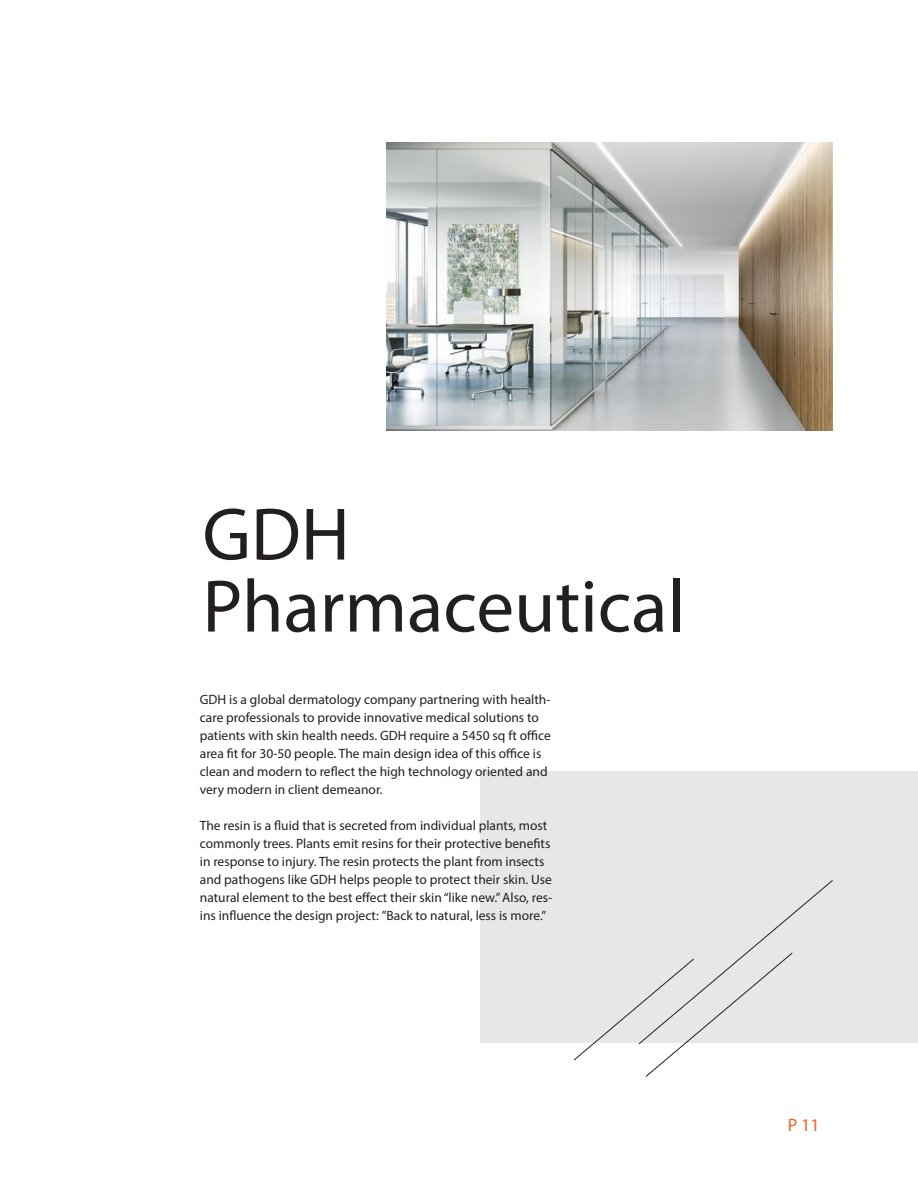
<style>
.page{position:relative;width:918px;height:1188px;background:#fff}
.page>*{position:absolute;margin:0;border:0;box-sizing:border-box;transform-origin:0 0}
.t1{font:75px "Myriad Pro";color:#231f20}
.t2{font:18px "Myriad Pro";color:#f1632a}
.Body_Text{font:13.5px/18px "Myriad Pro";color:#231f20}
</style>
<div class="page">
<div style="left:480px;top:771px;width:438px;height:271px;background:#e6e7e9"></div>
<img style="left:387px;top:142px;width:446px;height:288px">
<svg style="left:573px;top:880px;width:261px;height:197px"></svg>
<p class="t1" style="left:202px;top:488px;width:149px">GDH</p>
<p class="t1" style="left:202px;top:560px;width:484px">Pharmaceutical</p>
<p class="Body_Text" style="left:200px;top:690px;width:353px">GDH is a global dermatology company partnering with health&shy;care professionals to provide innovative medical solutions to patients with skin health needs. GDH require a 5450 sq ft office area fit for 30-50 people. The main design idea of this office is clean and modern to reflect the high technology oriented and very modern in client demeanor.</p>
<p class="Body_Text" style="left:200px;top:816px;width:354px">The resin is a fluid that is secreted from individual plants, most commonly trees. Plants emit resins for their protective benefits in response to injury. The resin protects the plant from insects and pathogens like GDH helps people to protect their skin. Use natural element to the best effect their skin “like new.” Also, res&shy;ins influence the design project: ”Back to natural, less is more.”</p>
<h2 class="t2" style="left:788px;top:1114px;width:33px">P 11</h2>
</div>
